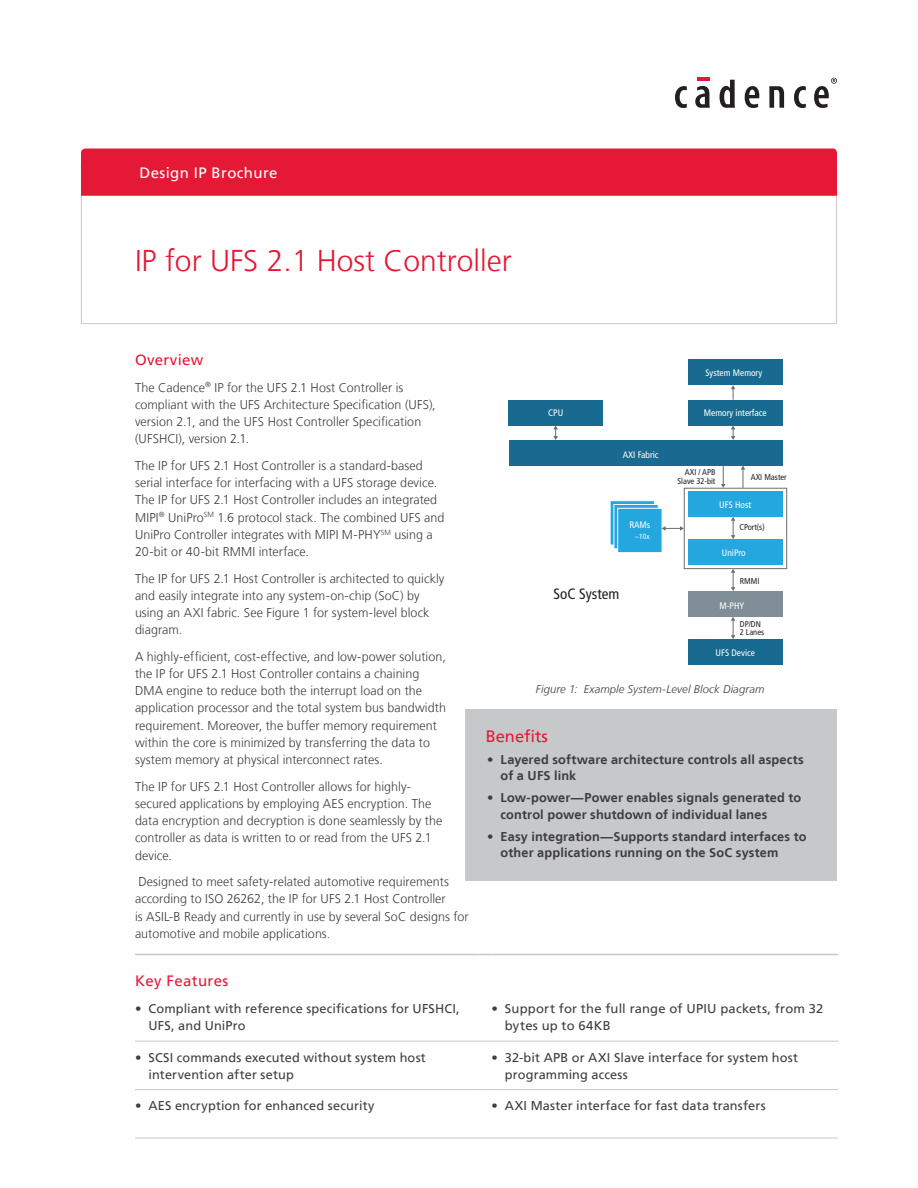
<style>
.page{position:relative;width:918px;height:1188px;background:#fff}
.page>*{position:absolute;margin:0;border:0;box-sizing:border-box;transform-origin:0 0}
.t1{font:300 30px "Frutiger LT";color:#e51836}
.Body_Header_A{font:16.5px "Frutiger LT";color:#e51836}
.Body_Header_A-2{font:15px "Frutiger LT";letter-spacing:.025em;color:#e51836}
.t2{font:15px "Frutiger LT";letter-spacing:.025em;color:#fff}
.t3{font:condensed 15px "Frutiger LT Pro";color:#231f20}
.Body{font:300 12.75px/17.2px "Frutiger LT";letter-spacing:.005em;color:#3e3e3f}
.t4{font:12.75px/17.2px "Frutiger LT";letter-spacing:.01em;color:#3e3e3f}
.t5{font:700 12.75px/16.5px "Frutiger LT";letter-spacing:.01em;color:#3e3e3f}
.t6{font:italic 300 11.25px "Frutiger LT";letter-spacing:.01em;color:#3e3e3f}
.t7{font:condensed 9.45px "Frutiger LT Pro";color:#fff}
.t8{font:condensed 8.4px/8.4px "Frutiger LT Pro";color:#231f20;text-align:right}
.t9{font:condensed 7.5px "Frutiger LT Pro";color:#fff}
</style>
<div class="page">
<div style="left:81px;top:148px;width:756px;height:48px;background:#e51836"></div>
<svg style="left:675px;top:86px;width:12px;height:22px"></svg>
<svg style="left:695px;top:78px;width:15px;height:30px"></svg>
<svg style="left:720px;top:80px;width:15px;height:28px"></svg>
<svg style="left:745px;top:86px;width:14px;height:22px"></svg>
<svg style="left:769px;top:86px;width:15px;height:22px"></svg>
<svg style="left:794px;top:86px;width:12px;height:22px"></svg>
<svg style="left:814px;top:78px;width:23px;height:30px"></svg>
<hr style="left:135px;top:1041px;width:343px;height:1px;background:#c7c8ca">
<svg style="left:478px;top:1041px;width:13px;height:1px"></svg>
<hr style="left:491px;top:1041px;width:347px;height:1px;background:#c7c8ca">
<hr style="left:135px;top:1089px;width:343px;height:1px;background:#c7c8ca">
<svg style="left:478px;top:1089px;width:13px;height:1px"></svg>
<hr style="left:491px;top:1089px;width:347px;height:1px;background:#c7c8ca">
<hr style="left:135px;top:1138px;width:343px;height:1px;background:#c7c8ca">
<svg style="left:478px;top:1138px;width:13px;height:1px"></svg>
<hr style="left:491px;top:1138px;width:347px;height:1px;background:#c7c8ca">
<hr style="left:135px;top:954px;width:343px;height:1px;background:#c7c8ca">
<svg style="left:478px;top:954px;width:13px;height:1px"></svg>
<hr style="left:491px;top:954px;width:347px;height:1px;background:#c7c8ca">
<div style="left:688px;top:360px;width:95px;height:25px;background:#196a90"></div>
<div style="left:688px;top:639px;width:95px;height:26px;background:#196a90"></div>
<div style="left:688px;top:400px;width:95px;height:25px;background:#196a90"></div>
<div style="left:688px;top:591px;width:95px;height:26px;background:#808e97"></div>
<div style="left:508px;top:400px;width:95px;height:25px;background:#196a90"></div>
<div style="left:509px;top:440px;width:274px;height:26px;background:#196a90"></div>
<svg style="left:731px;top:385px;width:4px;height:15px"></svg>
<svg style="left:731px;top:425px;width:4px;height:15px"></svg>
<svg style="left:731px;top:617px;width:4px;height:22px"></svg>
<svg style="left:553px;top:425px;width:5px;height:15px"></svg>
<div style="left:610px;top:500px;width:45px;height:45px;background:linear-gradient(to right,#24a6de,#24a6de);border:1px solid #fff"></div>
<div style="left:614px;top:504px;width:45px;height:45px;background:linear-gradient(to right,#24a6de,#24a6de);border:1px solid #fff"></div>
<div style="left:617px;top:508px;width:45px;height:45px;background:#24a6de;border:1px solid #fff"></div>
<svg style="left:662px;top:466px;width:125px;height:125px"></svg>
<div style="left:465px;top:709px;width:372px;height:171px;background:#c7c8ca"></div>
<p class="t2" style="left:140px;top:164px;width:140px">Design IP Brochure</p>
<h1 class="t1" style="left:135px;top:244px;width:378px">IP for UFS 2.1 Host Controller</h1>
<p class="Body_Header_A-2" style="left:135px;top:351px;width:70px">Overview</p>
<p class="Body" style="left:135px;top:379px;width:302px">The Cadence<sup>®</sup> IP for the UFS 2.1 Host Controller is compliant with the UFS Architecture Specification (UFS), version 2.1, and the UFS Host Controller Specification (UFSHCI), version 2.1.</p>
<p class="Body" style="left:135px;top:457px;width:311px">The IP for UFS 2.1 Host Controller is a standard-based serial interface for interfacing with a UFS storage device.<br>The IP for UFS 2.1 Host Controller includes an integrated MIPI<sup>®</sup> UniPro<sup>SM</sup> 1.6 protocol stack. The combined UFS and UniPro Controller integrates with MIPI M-PHY<sup>SM</sup> using a 20-bit or 40-bit RMMI interface.</p>
<p class="Body" style="left:135px;top:570px;width:311px">The IP for UFS 2.1 Host Controller is architected to quickly and easily integrate into any system-on-chip (SoC) by using an AXI fabric. See Figure 1 for system-level block diagram.</p>
<p class="Body" style="left:135px;top:648px;width:312px">A highly-efficient, cost-effective, and low-power solution, the IP for UFS 2.1 Host Controller contains a chaining DMA engine to reduce both the interrupt load on the application processor and the total system bus bandwidth requirement. Moreover, the buffer memory requirement within the core is minimized by transferring the data to system memory at physical interconnect rates.</p>
<p class="Body" style="left:135px;top:778px;width:309px">The IP for UFS 2.1 Host Controller allows for highly&shy;secured applications by employing AES encryption. The data encryption and decryption is done seamlessly by the controller as data is written to or read from the UFS 2.1 device.</p>
<p class="Body" style="left:135px;top:873px;width:335px">Designed to meet safety-related automotive requirements according to ISO 26262, the IP for UFS 2.1 Host Controller<br>is ASIL-B Ready and currently in use by several SoC designs for automotive and mobile applications.</p>
<p class="Body_Header_A-2" style="left:135px;top:972px;width:95px">Key Features</p>
<p class="t4" style="left:148px;top:1000px;width:313px;text-indent:-14px">• Compliant with reference specifications for UFSHCI,<br>UFS, and UniPro</p>
<p class="t4" style="left:505px;top:1000px;width:320px;text-indent:-14px">• Support for the full range of UPIU packets, from 32 bytes up to 64KB</p>
<p class="t4" style="left:148px;top:1049px;width:279px;text-indent:-14px">• SCSI commands executed without system host intervention after setup</p>
<p class="t4" style="left:505px;top:1049px;width:295px;text-indent:-14px">• 32-bit APB or AXI Slave interface for system host programming access</p>
<p class="t4" style="left:135px;top:1097px;width:241px">• AES encryption for enhanced security</p>
<p class="t4" style="left:491px;top:1097px;width:276px">• AXI Master interface for fast data transfers</p>
<p class="t7" style="left:705px;top:367px;width:58px">System Memory</p>
<p class="t7" style="left:548px;top:408px;width:17px">CPU</p>
<p class="t7" style="left:704px;top:408px;width:64px">Memory interface</p>
<p class="t7" style="left:623px;top:449px;width:37px">AXI Fabric</p>
<p class="t8" style="left:677px;top:468px;width:40px">AXI / APB<br>Slave 32-bit</p>
<p class="t8" style="left:751px;top:473px;width:37px">AXI Master</p>
<p class="t7" style="left:719px;top:499px;width:34px">UFS Host</p>
<p class="t7" style="left:629px;top:519px;width:23px">RAMs</p>
<p class="t9" style="left:635px;top:532px;width:16px">~10x</p>
<p class="t8" style="left:740px;top:523px;width:27px">CPort(s)</p>
<p class="t7" style="left:722px;top:548px;width:26px">UniPro</p>
<p class="t8" style="left:740px;top:576px;width:21px">RMMI</p>
<p class="t7" style="left:719px;top:600px;width:26px">M-PHY</p>
<p class="t3" style="left:554px;top:585px;width:67px">SoC System</p>
<p class="t8" style="left:740px;top:619px;width:26px;text-align:left">DP/DN<br>2 Lanes</p>
<p class="t7" style="left:715px;top:647px;width:41px">UFS Device</p>
<p class="t6" style="left:536px;top:683px;width:230px">Figure 1: Example System-Level Block Diagram</p>
<p class="Body_Header_A" style="left:486px;top:727px;width:64px">Benefits</p>
<p class="t5" style="left:501px;top:751px;width:305px;text-indent:-14px">• Layered software architecture controls all aspects of a UFS link</p>
<p class="t5" style="left:501px;top:790px;width:302px;text-indent:-14px">• Low-power—Power enables signals generated to control power shutdown of individual lanes</p>
<p class="t5" style="left:501px;top:828px;width:307px;text-indent:-14px">• Easy integration—Supports standard interfaces to other applications running on the SoC system</p>
</div>
